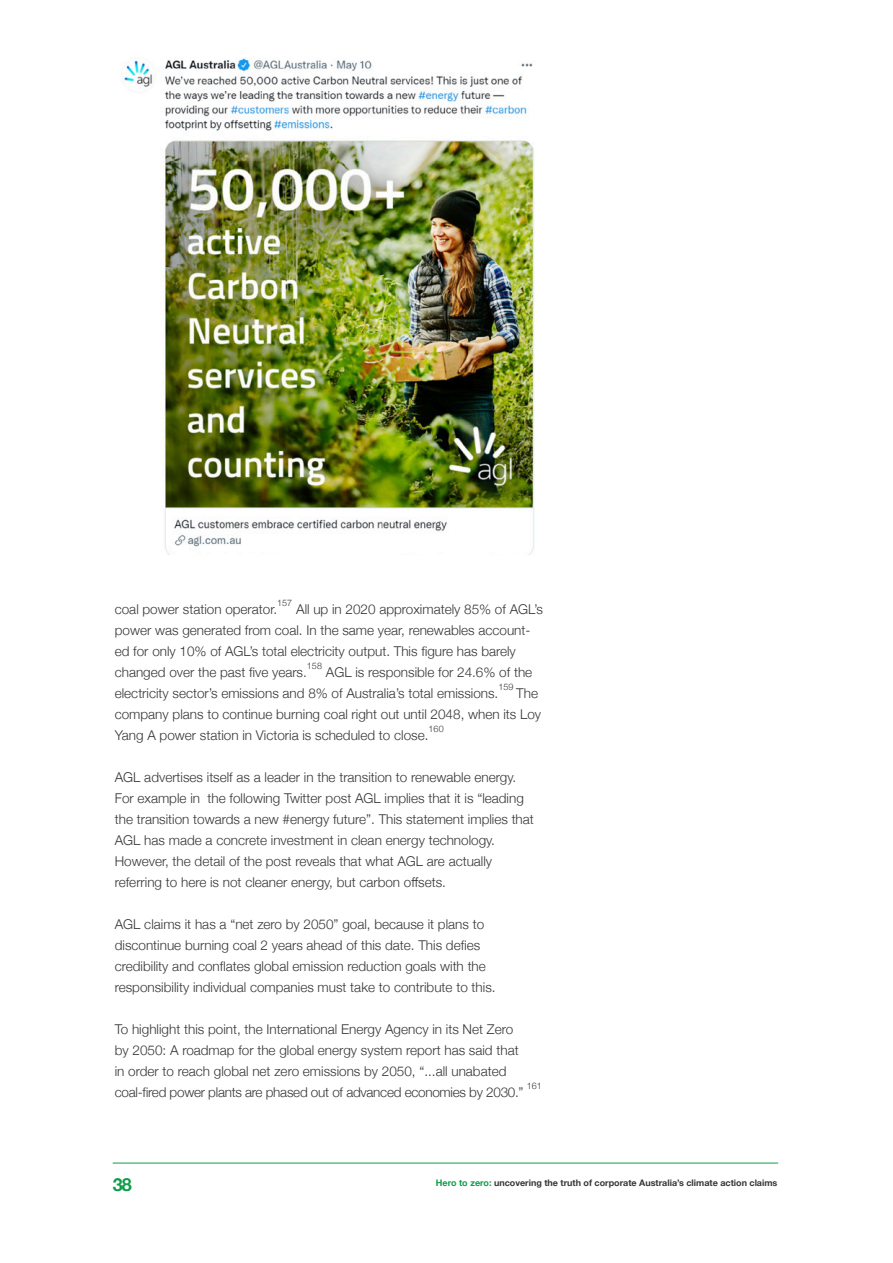
<style>
.page{position:relative;width:893px;height:1263px;background:#fff}
.page>*{position:absolute;margin:0;border:0;box-sizing:border-box;transform-origin:0 0}
.t1{font:700 18px "Helvetica Neue";color:#0f9c4b}
.t2{font:300 13.5px/21px "Helvetica Neue";color:#353635}
.t3{font:700 9px "Helvetica Neue";color:#353635}
.t4{font:300 9px "Helvetica Neue";letter-spacing:.01em;color:#353635}
.s1{color:#0f9c4b}
</style>
<div class="page">
<hr style="left:113px;top:1163px;width:665px;height:1px;background:#0f9c4b">
<img style="left:122px;top:57px;width:413px;height:498px">
<p class="t4" style="left:277px;top:596px;width:17px">157</p>
<p class="t2" style="left:115px;top:597px;width:430px;text-indent:181px">All up in 2020 approximately 85% of AGL’s power was generated from coal. In the same year, renewables account&shy;ed for only 10% of AGL’s total electricity output. This figure has barely changed over the past five years.</p>
<p class="t2" style="left:115px;top:597px;width:164px">coal power station operator.</p>
<p class="t4" style="left:307px;top:659px;width:17px">158</p>
<p class="t2" style="left:115px;top:660px;width:419px;text-indent:211px">AGL is responsible for 24.6% of the electricity sector’s emissions and 8% of Australia’s total emissions.</p>
<p class="t4" style="left:498px;top:680px;width:17px">159</p>
<p class="t2" style="left:115px;top:681px;width:428px;text-indent:401px">The company plans to continue burning coal right out until 2048, when its Loy<br>Yang A power station in Victoria is scheduled to close.</p>
<p class="t4" style="left:428px;top:722px;width:17px">160</p>
<p class="t2" style="left:115px;top:765px;width:421px">AGL advertises itself as a leader in the transition to renewable energy.<br>For example in the following Twitter post AGL implies that it is “leading the transition towards a new #energy future”. This statement implies that AGL has made a concrete investment in clean energy technology.<br>However, the detail of the post reveals that what AGL are actually referring to here is not cleaner energy, but carbon offsets.</p>
<p class="t2" style="left:115px;top:912px;width:382px">AGL claims it has a “net zero by 2050” goal, because it plans to discontinue burning coal 2 years ahead of this date. This defies credibility and conflates global emission reduction goals with the responsibility individual companies must take to contribute to this.</p>
<p class="t2" style="left:115px;top:1017px;width:410px">To highlight this point, the International Energy Agency in its Net Zero by 2050: A roadmap for the global energy system report has said that in order to reach global net zero emissions by 2050, “...all unabated coal-fired power plants are phased out of advanced economies by 2030.”</p>
<p class="t4" style="left:527px;top:1079px;width:16px">161</p>
<h1 class="t1" style="left:113px;top:1171px;width:21px">38</h1>
<p class="t3" style="left:436px;top:1175px;width:343px"><span class="s1">Hero to zero:</span> uncovering the truth of corporate Australia’s climate action claims</p>
</div>
